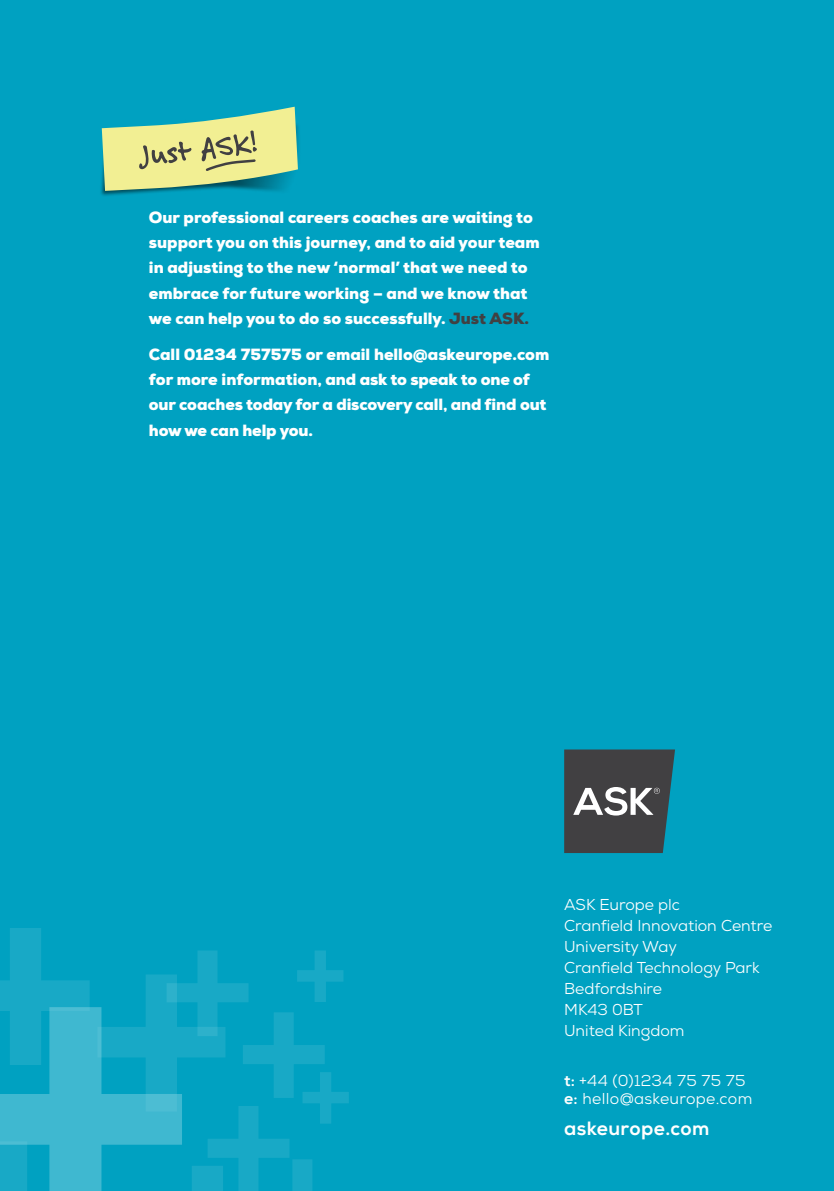
<style>
.page{position:relative;width:834px;height:1191px;background:#fff}
.page>*{position:absolute;margin:0;border:0;box-sizing:border-box;transform-origin:0 0}
.t1{font:19.25px "Nexa X Bold";letter-spacing:.02em;color:#fff}
.t2{font:900 15.75px/25.4px "Nexa";color:#fff}
.t3{font:15.75px/21px "Nexa";color:#fff}
.t4{font:15.75px/18.4px "Nexa";letter-spacing:.02em;color:#fff}
.s1{color:#414042}
.s2{font-family:"Nexa X Bold"}
</style>
<div class="page">
<div style="left:0;top:0;width:833px;height:1191px;background:#00a1c1"></div>
<svg style="left:101px;top:107px;width:198px;height:89px"></svg>
<svg style="left:564px;top:749px;width:111px;height:104px;background:#4d5659"></svg>
<svg style="left:0;top:928px;width:349px;height:263px"></svg>
<p class="t2" style="left:149px;top:204px;width:392px">Our professional careers coaches are waiting to support you on this journey, and to aid your team in adjusting to the new ‘normal’ that we need to embrace for future working – and we know that we can help you to do so successfully. <span class="s1">Just ASK.</span></p>
<p class="t2" style="left:149px;top:341px;width:402px">Call 01234 757575 or email hello@askeurope.com for more information, and ask to speak to one of our coaches today for a discovery call, and find out how we can help you.</p>
<p class="t3" style="left:564px;top:894px;width:209px">ASK Europe plc<br>Cranfield Innovation Centre<br>University Way<br>Cranfield Technology Park<br>Bedfordshire<br>MK43 0BT<br>United Kingdom</p>
<p class="t4" style="left:564px;top:1071px;width:189px"><span class="s2">t:</span> +44 (0)1234 75 75 75 <span class="s2">e:</span> hello@askeurope.com</p>
<p class="t1" style="left:564px;top:1117px;width:147px">askeurope.com</p>
</div>
